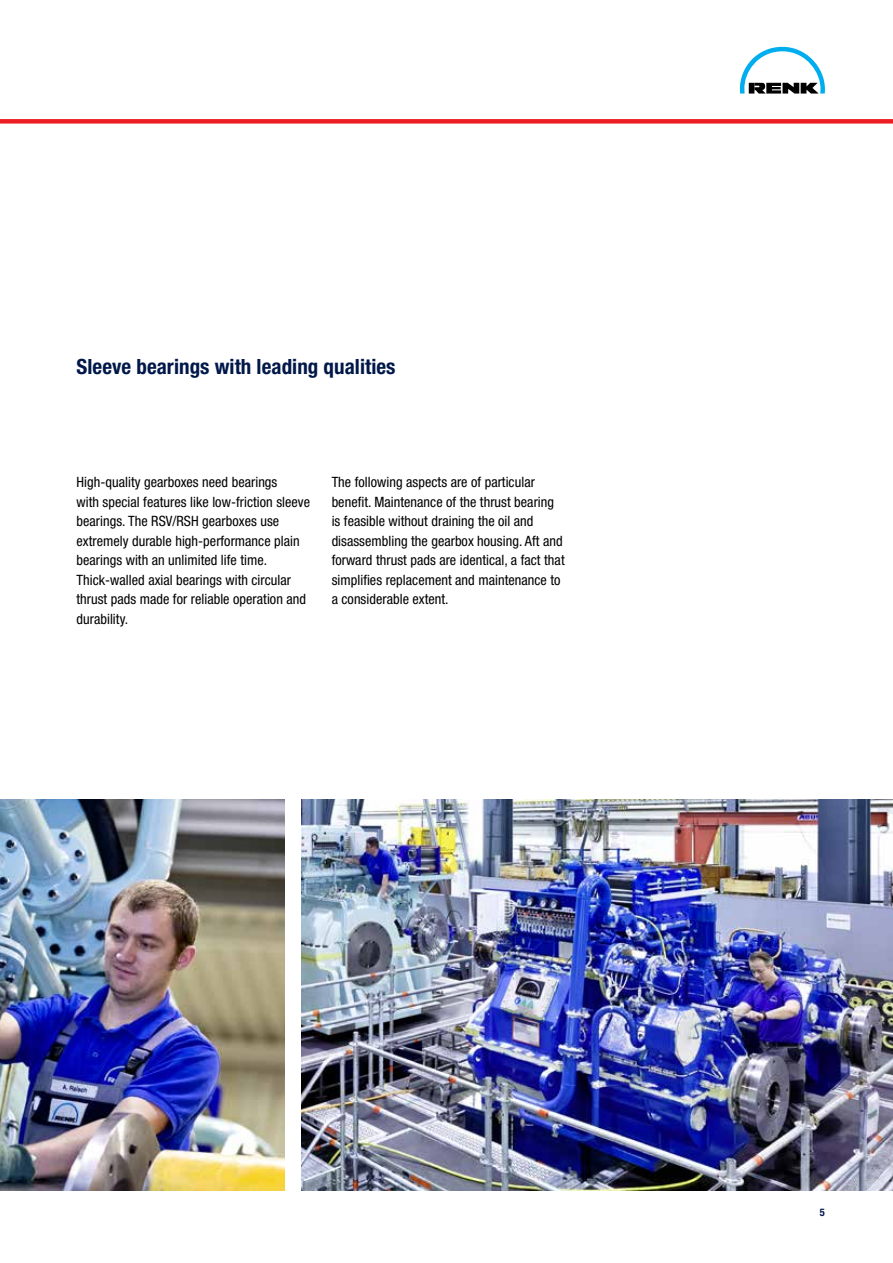
<style>
.page{position:relative;width:893px;height:1263px;background:#fff}
.page>*{position:absolute;margin:0;border:0;box-sizing:border-box;transform-origin:0 0}
.t1{font:700 condensed 21px "Helvetica Neue LT";letter-spacing:.005em;color:#001849}
.t2{font:condensed 14.25px/19.5px "Helvetica Neue LT";letter-spacing:.005em;color:#000}
.t3{font:700 condensed 10.5px "Helvetica Neue LT";color:#001849}
</style>
<div class="page">
<svg style="left:740px;top:47px;width:85px;height:47px"></svg>
<img style="left:302px;top:799px;width:591px;height:392px">
<img style="left:0;top:799px;width:285px;height:392px">
<div style="left:0;top:119px;width:893px;height:5px;background:#ed1d24"></div>
<h1 class="t1" style="left:77px;top:353px;width:321px">Sleeve bearings with leading qualities</h1>
<p class="t2" style="left:77px;top:473px;width:235px">High-quality gearboxes need bearings<br>with special features like low-friction sleeve bearings. The RSV/RSH gearboxes use extremely durable high-performance plain bearings with an unlimited life time.<br>Thick-walled axial bearings with circular thrust pads made for reliable operation and durability.</p>
<p class="t2" style="left:332px;top:473px;width:235px">The following aspects are of particular benefit. Maintenance of the thrust bearing is feasible without draining the oil and disassembling the gearbox housing. Aft and forward thrust pads are identical, a fact that simplifies replacement and maintenance to a considerable extent.</p>
<p class="t3" style="left:820px;top:1206px;width:7px">5</p>
</div>
